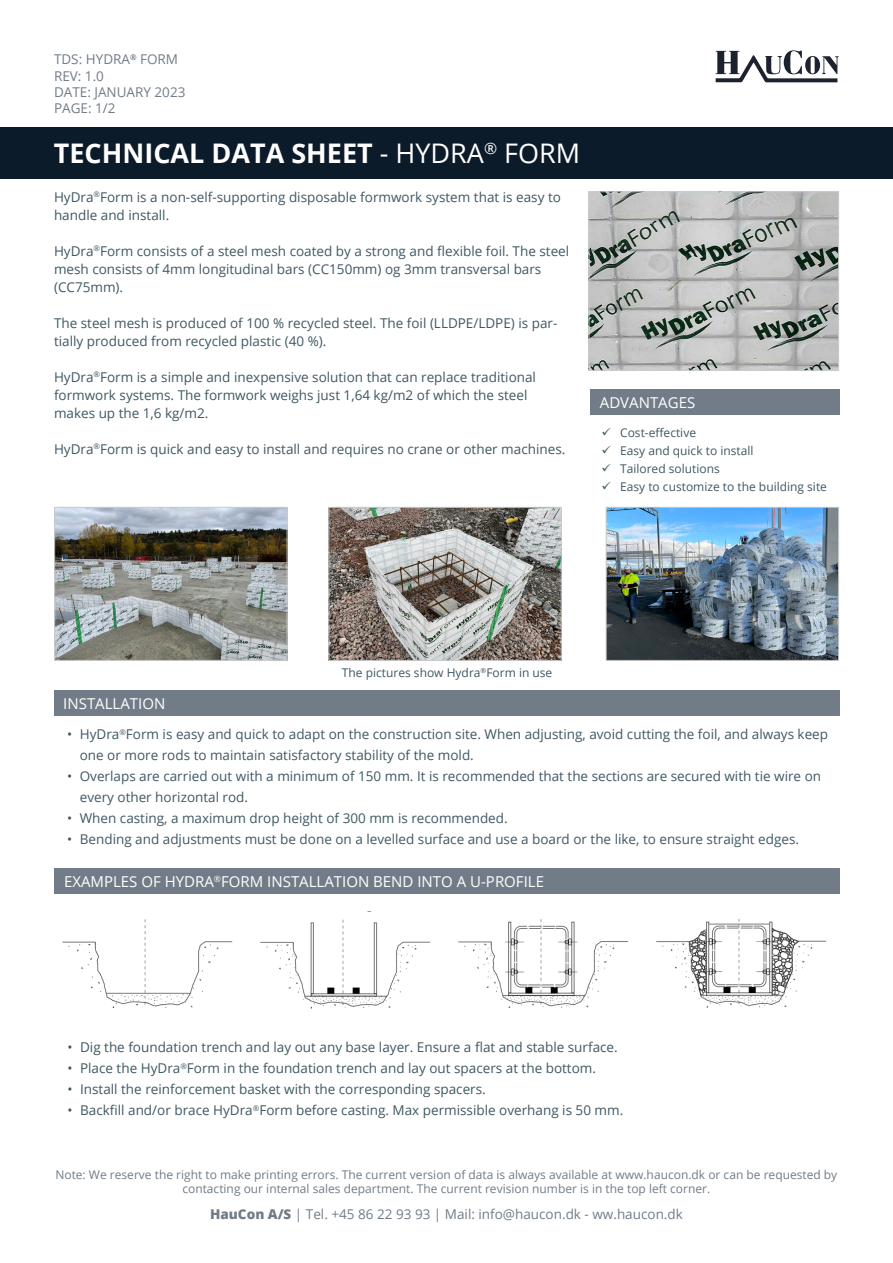
<style>
.page{position:relative;width:893px;height:1263px;background:#fff}
.page>*{position:absolute;margin:0;border:0;box-sizing:border-box;transform-origin:0 0}
.t1{font:700 27px "Open Sans";color:#fff}
.t2{font:15px "Open Sans";color:#fff}
.t3{font:13.5px/18px "Open Sans";color:#3f5863}
.t4{font:13.5px/16.2px "Open Sans";color:#717c88}
.t5{font:12px/14.4px "Open Sans";color:#717c88;text-align:center}
.t6{font:12px "Open Sans";color:#3f5863}
.s1{font-weight:400}
.s2{font-weight:800}
</style>
<div class="page">
<svg style="left:716px;top:50px;width:123px;height:32px"></svg>
<div style="left:54px;top:690px;width:785px;height:26px;background:#717c88"></div>
<img style="left:591px;top:193px;width:246px;height:176px">
<div style="left:589px;top:191px;width:250px;height:180px;border:1px solid #cacbcc"></div>
<div style="left:0;top:128px;width:893px;height:51px;background:#0c1b2a"></div>
<div style="left:590px;top:389px;width:250px;height:26px;background:#717c88"></div>
<img style="left:56px;top:509px;width:229px;height:150px">
<div style="left:54px;top:507px;width:233px;height:154px;border:1px solid #cacbcc"></div>
<img style="left:330px;top:509px;width:230px;height:150px">
<div style="left:328px;top:507px;width:234px;height:154px;border:1px solid #cacbcc"></div>
<img style="left:608px;top:509px;width:229px;height:150px">
<div style="left:606px;top:507px;width:233px;height:154px;border:1px solid #cacbcc"></div>
<div style="left:54px;top:868px;width:785px;height:26px;background:#717c88"></div>
<img style="left:62px;top:919px;width:765px;height:90px">
<p class="t4" style="left:54px;top:51px;width:133px">TDS: HYDRA<sup>®</sup> FORM<br>REV: 1.0<br>DATE: JANUARY 2023<br>PAGE: 1/2</p>
<p class="t1" style="left:54px;top:135px;width:528px">TECHNICAL DATA SHEET <span class="s1">- HYDRA</span><sup>®</sup> <span class="s1">FORM</span></p>
<p class="t3" style="left:54px;top:187px;width:508px">HyDra<sup>®</sup>Form is a non-self-supporting disposable formwork system that is easy to handle and install.</p>
<p class="t3" style="left:54px;top:241px;width:517px">HyDra<sup>®</sup>Form consists of a steel mesh coated by a strong and flexible foil. The steel mesh consists of 4mm longitudinal bars (CC150mm) og 3mm transversal bars (CC75mm).</p>
<p class="t3" style="left:54px;top:313px;width:505px">The steel mesh is produced of 100 % recycled steel. The foil (LLDPE/LDPE) is par&shy;tially produced from recycled plastic (40 %).</p>
<p class="t3" style="left:54px;top:367px;width:484px">HyDra<sup>®</sup>Form is a simple and inexpensive solution that can replace traditional formwork systems. The formwork weighs just 1,64 kg/m2 of which the steel makes up the 1,6 kg/m2.</p>
<p class="t3" style="left:54px;top:439px;width:513px">HyDra<sup>®</sup>Form is quick and easy to install and requires no crane or other machines.</p>
<p class="t2" style="left:600px;top:392px;width:97px">ADVANTAGES</p>
<p class="t6" style="left:601px;top:424px;width:96px">✓ Cost-effective</p>
<p class="t6" style="left:601px;top:442px;width:154px">✓ Easy and quick to install</p>
<p class="t6" style="left:601px;top:460px;width:120px">✓ Tailored solutions</p>
<p class="t6" style="left:601px;top:478px;width:227px">✓ Easy to customize to the building site</p>
<p class="t6" style="left:342px;top:664px;width:212px">The pictures show Hydra<sup>®</sup>Form in use</p>
<p class="t2" style="left:63px;top:693px;width:104px">INSTALLATION</p>
<p class="t3" style="left:80px;top:723px;width:750px;line-height:21px;text-indent:-13px">• HyDra<sup>®</sup>Form is easy and quick to adapt on the construction site. When adjusting, avoid cutting the foil, and always keep one or more rods to maintain satisfactory stability of the mold.</p>
<p class="t3" style="left:80px;top:765px;width:743px;line-height:21px;text-indent:-13px">• Overlaps are carried out with a minimum of 150 mm. It is recommended that the sections are secured with tie wire on every other horizontal rod.</p>
<p class="t3" style="left:67px;top:809px;width:442px">• When casting, a maximum drop height of 300 mm is recommended.</p>
<p class="t3" style="left:67px;top:830px;width:734px">• Bending and adjustments must be done on a levelled surface and use a board or the like, to ensure straight edges.</p>
<p class="t2" style="left:64px;top:871px;width:481px">EXAMPLES OF HYDRA<sup>®</sup>FORM INSTALLATION BEND INTO A U-PROFILE</p>
<p class="t3" style="left:67px;top:1038px;width:552px">• Dig the foundation trench and lay out any base layer. Ensure a flat and stable surface.</p>
<p class="t3" style="left:67px;top:1059px;width:530px">• Place the HyDra<sup>®</sup>Form in the foundation trench and lay out spacers at the bottom.</p>
<p class="t3" style="left:67px;top:1080px;width:420px">• Install the reinforcement basket with the corresponding spacers.</p>
<p class="t3" style="left:67px;top:1101px;width:557px">• Backfill and/or brace HyDra<sup>®</sup>Form before casting. Max permissible overhang is 50 mm.</p>
<p class="t5" style="left:55px;top:1167px;width:783px">Note: We reserve the right to make printing errors. The current version of data is always available at www.haucon.dk or can be requested by contacting our internal sales department. The current revision number is in the top left corner.</p>
<p class="t4" style="left:210px;top:1206px;width:474px"><span class="s2">HauCon A/S</span> | Tel. +45 86 22 93 93 | Mail: info@haucon.dk - ww.haucon.dk</p>
</div>
